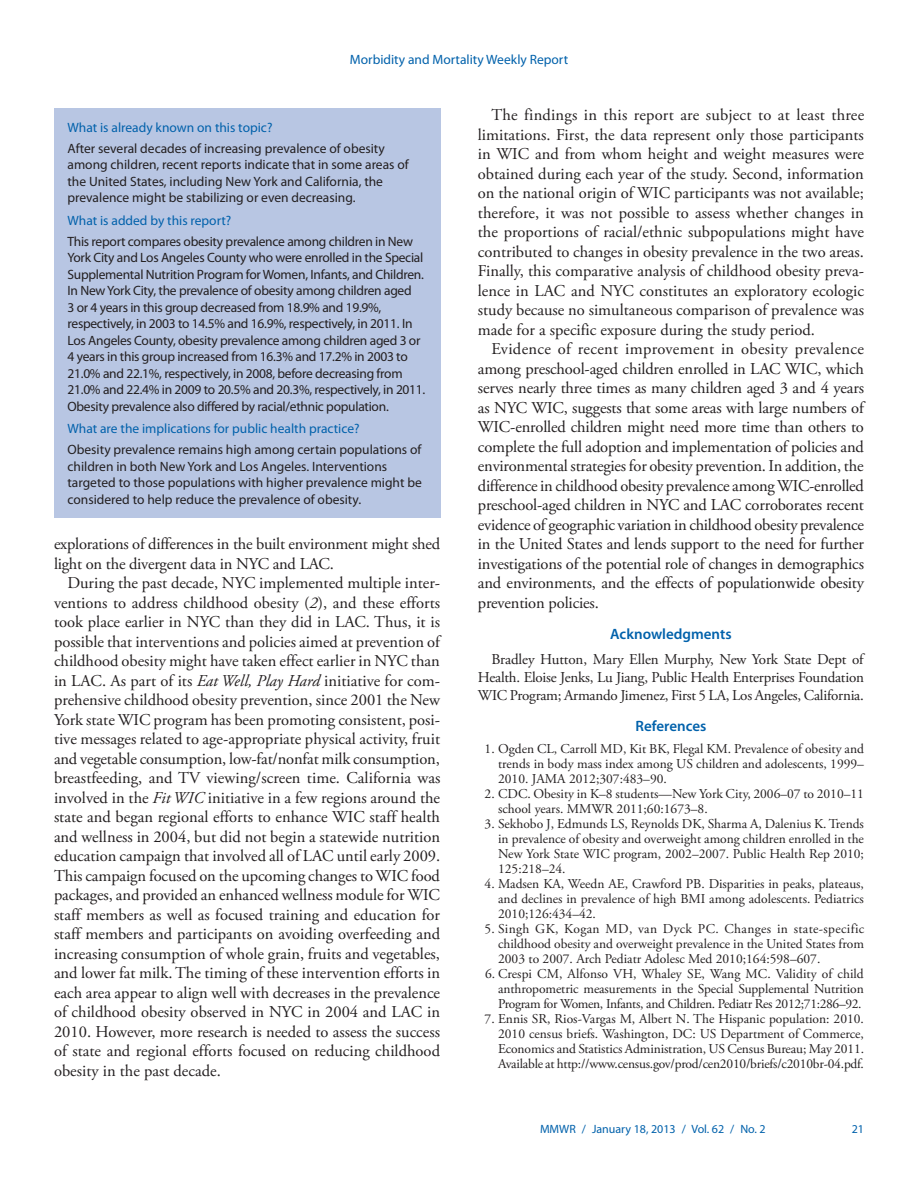
<style>
.page{position:relative;width:918px;height:1188px;background:#fff}
.page>*{position:absolute;margin:0;border:0;box-sizing:border-box;transform-origin:0 0}
.body_copy{font:16.5px/19.5px "Adobe Garamond Pro";letter-spacing:-.01em;color:#231f20;text-align:justify}
.acknowl_text{font:15px/18px "Adobe Garamond Pro";letter-spacing:-.015em;color:#231f20;text-align:justify}
.headline3{font:600 15px "Myriad Pro";color:#0161ab}
.reference_text_1-99{font:13.5px/15px "Adobe Garamond Pro";color:#231f20;text-align:justify}
.fb_answer{font:13.5px/16.5px "Myriad Pro";letter-spacing:-.02em;color:#231f20}
.fb_answer-2{font:13.5px/16.5px "Myriad Pro";color:#231f20}
.fb_question{font:13.5px "Myriad Pro";color:#0161ab}
.t1{font:12px "Myriad Pro";color:#0161ab}
.s1{font-style:italic}
</style>
<div class="page">
<div style="left:54px;top:108px;width:386px;height:409px;background:#b8c6e3"></div>
<p class="fb_question" style="left:350px;top:51px;width:220px">Morbidity and Mortality Weekly Report</p>
<p class="fb_question" style="left:68px;top:119px;width:206px">What is already known on this topic?</p>
<p class="fb_answer-2" style="left:68px;top:140px;width:343px">After several decades of increasing prevalence of obesity among children, recent reports indicate that in some areas of the United States, including New York and California, the prevalence might be stabilizing or even decreasing.</p>
<p class="fb_question" style="left:68px;top:212px;width:165px">What is added by this report?</p>
<p class="fb_answer" style="left:68px;top:233px;width:359px">This report compares obesity prevalence among children in New York City and Los Angeles County who were enrolled in the Special Supplemental Nutrition Program for Women, Infants, and Children.<br>In New York City, the prevalence of obesity among children aged<br>3 or 4 years in this group decreased from 18.9% and 19.9%, respectively, in 2003 to 14.5% and 16.9%, respectively, in 2011. In Los Angeles County, obesity prevalence among children aged 3 or 4 years in this group increased from 16.3% and 17.2% in 2003 to 21.0% and 22.1%, respectively, in 2008, before decreasing from 21.0% and 22.4% in 2009 to 20.5% and 20.3%, respectively, in 2011.<br>Obesity prevalence also differed by racial/ethnic population.</p>
<p class="fb_question" style="left:68px;top:420px;width:294px">What are the implications for public health practice?</p>
<p class="fb_answer-2" style="left:68px;top:441px;width:356px">Obesity prevalence remains high among certain populations of children in both New York and Los Angeles. Interventions targeted to those populations with higher prevalence might be considered to help reduce the prevalence of obesity.</p>
<p class="body_copy" style="left:54px;top:535px;width:388px">explorations of differences in the built environment might shed light on the divergent data in NYC and LAC.</p>
<p class="body_copy" style="left:54px;top:574px;width:388px;text-indent:13px">During the past decade, NYC implemented multiple inter&shy;ventions to address childhood obesity (<span class="s1">2</span>), and these efforts took place earlier in NYC than they did in LAC. Thus, it is possible that interventions and policies aimed at prevention of childhood obesity might have taken effect earlier in NYC than in LAC. As part of its <span class="s1">Eat Well, Play Hard</span> initiative for com&shy;prehensive childhood obesity prevention, since 2001 the New York state WIC program has been promoting consistent, posi&shy;tive messages related to age-appropriate physical activity, fruit and vegetable consumption, low-fat/nonfat milk consumption, breastfeeding, and TV viewing/screen time. California was involved in the <span class="s1">Fit WIC</span> initiative in a few regions around the state and began regional efforts to enhance WIC staff health and wellness in 2004, but did not begin a statewide nutrition education campaign that involved all of LAC until early 2009.<br>This campaign focused on the upcoming changes to WIC food packages, and provided an enhanced wellness module for WIC staff members as well as focused training and education for staff members and participants on avoiding overfeeding and increasing consumption of whole grain, fruits and vegetables, and lower fat milk. The timing of these intervention efforts in each area appear to align well with decreases in the prevalence of childhood obesity observed in NYC in 2004 and LAC in 2010. However, more research is needed to assess the success of state and regional efforts focused on reducing childhood obesity in the past decade.</p>
<p class="body_copy" style="left:478px;top:106px;width:388px;text-indent:13px">The findings in this report are subject to at least three limitations. First, the data represent only those participants in WIC and from whom height and weight measures were obtained during each year of the study. Second, information on the national origin of WIC participants was not available; therefore, it was not possible to assess whether changes in the proportions of racial/ethnic subpopulations might have contributed to changes in obesity prevalence in the two areas.<br>Finally, this comparative analysis of childhood obesity preva&shy;lence in LAC and NYC constitutes an exploratory ecologic study because no simultaneous comparison of prevalence was made for a specific exposure during the study period.</p>
<p class="body_copy" style="left:478px;top:340px;width:388px;text-indent:13px">Evidence of recent improvement in obesity prevalence among preschool-aged children enrolled in LAC WIC, which serves nearly three times as many children aged 3 and 4 years as NYC WIC, suggests that some areas with large numbers of WIC-enrolled children might need more time than others to complete the full adoption and implementation of policies and environmental strategies for obesity prevention. In addition, the difference in childhood obesity prevalence among WIC-enrolled preschool-aged children in NYC and LAC corroborates recent evidence of geographic variation in childhood obesity prevalence in the United States and lends support to the need for further investigations of the potential role of changes in demographics and environments, and the effects of populationwide obesity prevention policies.</p>
<p class="headline3" style="left:610px;top:624px;width:123px">Acknowledgments</p>
<p class="acknowl_text" style="left:478px;top:650px;width:388px;text-indent:14px">Bradley Hutton, Mary Ellen Murphy, New York State Dept of Health. Eloise Jenks, Lu Jiang, Public Health Enterprises Foundation WIC Program; Armando Jimenez, First 5 LA, Los Angeles, California.</p>
<p class="headline3" style="left:636px;top:717px;width:72px">References</p>
<p class="reference_text_1-99" style="left:498px;top:742px;width:367px;text-indent:-14px">1. Ogden CL, Carroll MD, Kit BK, Flegal KM. Prevalence of obesity and trends in body mass index among US children and adolescents, 1999– 2010. JAMA 2012;307:483–90.</p>
<p class="reference_text_1-99" style="left:498px;top:787px;width:367px;text-indent:-14px">2. CDC. Obesity in K–8 students—New York City, 2006–07 to 2010–11 school years. MMWR 2011;60:1673–8.</p>
<p class="reference_text_1-99" style="left:498px;top:817px;width:367px;text-indent:-14px">3. Sekhobo J, Edmunds LS, Reynolds DK, Sharma A, Dalenius K. Trends in prevalence of obesity and overweight among children enrolled in the New York State WIC program, 2002–2007. Public Health Rep 2010; 125:218–24.</p>
<p class="reference_text_1-99" style="left:498px;top:877px;width:367px;text-indent:-14px">4. Madsen KA, Weedn AE, Crawford PB. Disparities in peaks, plateaus, and declines in prevalence of high BMI among adolescents. Pediatrics 2010;126:434–42.</p>
<p class="reference_text_1-99" style="left:498px;top:922px;width:368px;text-indent:-14px">5. Singh GK, Kogan MD, van Dyck PC. Changes in state-specific childhood obesity and overweight prevalence in the United States from 2003 to 2007. Arch Pediatr Adolesc Med 2010;164:598–607.</p>
<p class="reference_text_1-99" style="left:498px;top:967px;width:367px;text-indent:-13px">6. Crespi CM, Alfonso VH, Whaley SE, Wang MC. Validity of child anthropometric measurements in the Special Supplemental Nutrition Program for Women, Infants, and Children. Pediatr Res 2012;71:286–92.</p>
<p class="reference_text_1-99" style="left:498px;top:1012px;width:368px;text-indent:-14px">7. Ennis SR, Rios-Vargas M, Albert N. The Hispanic population: 2010.<br>2010 census briefs. Washington, DC: US Department of Commerce, Economics and Statistics Administration, US Census Bureau; May 2011.<br>Available at http://www.census.gov/prod/cen2010/briefs/c2010br-04.pdf.</p>
<p class="t1" style="left:540px;top:1121px;width:227px">MMWR / January 18, 2013 / Vol. 62 / No. 2</p>
<p class="t1" style="left:852px;top:1121px;width:14px">21</p>
</div>
